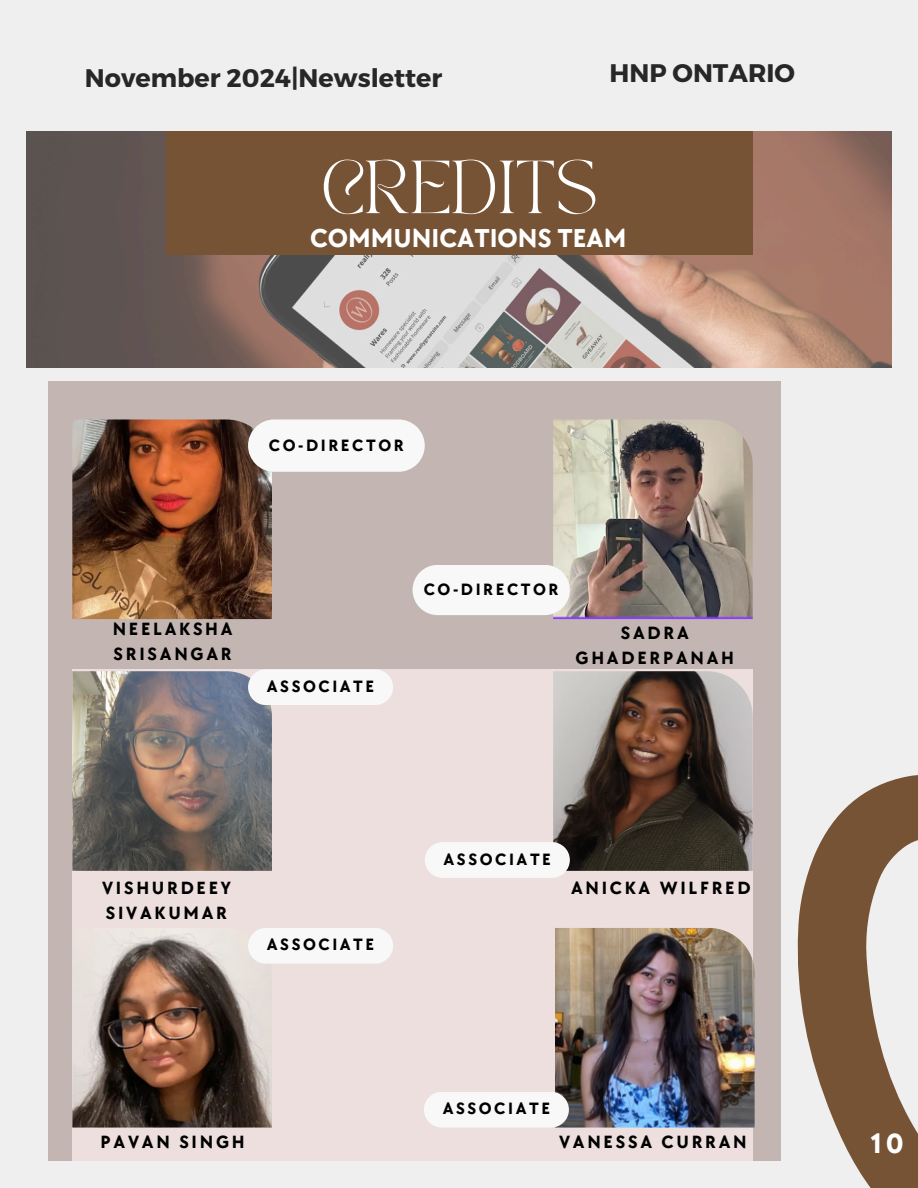
<style>
.page{position:relative;width:918px;height:1188px;background:#efefef}
.page>*{position:absolute;margin:0;border:0;box-sizing:border-box;transform-origin:0 0}
.t1{font:52.5px "TAN PEARL Regular";color:#fff}
.t2{font:700 28.65px "TT Chocolates";color:#fff}
.t3{font:700 26.7px "TT Chocolates";color:#fff}
.t4{font:700 25.35px "Montserrat";color:#272727}
.t5{font:700 18.3px/24.8px "TT Chocolates";letter-spacing:.15em;color:#000}
.t6{font:700 16.95px "TT Chocolates";letter-spacing:.15em;color:#000}
</style>
<div class="page">
<img style="left:26px;top:132px;width:865px;height:236px">
<svg style="left:797px;top:775px;width:121px;height:413px;fill:#775335"></svg>
<div style="left:166px;top:132px;width:587px;height:123px;background:#775335"></div>
<div style="left:48px;top:388px;width:732px;height:773px;background:#c3b6b2"></div>
<div style="left:48px;top:382px;width:732px;height:275px;background:#c3b6b2"></div>
<img style="left:72px;top:419px;width:200px;height:200px">
<div style="left:72px;top:669px;width:680px;height:492px;background:#ecdfde"></div>
<img style="left:72px;top:671px;width:200px;height:200px">
<img style="left:72px;top:928px;width:200px;height:200px">
<img style="left:553px;top:671px;width:200px;height:200px">
<img style="left:553px;top:419px;width:200px;height:200px">
<img style="left:555px;top:928px;width:200px;height:200px">
<svg style="left:248px;top:419px;width:177px;height:53px;background:#f1f0ef"></svg>
<div style="left:413px;top:565px;width:157px;height:50px;background:#f8f8f8;border-radius:25px"></div>
<div style="left:248px;top:669px;width:145px;height:36px;background:#f8f8f8;border-radius:18px"></div>
<div style="left:424px;top:1092px;width:145px;height:36px;background:#f8f8f8;border-radius:18px"></div>
<div style="left:248px;top:928px;width:145px;height:36px;background:#f8f8f8;border-radius:18px"></div>
<div style="left:425px;top:842px;width:145px;height:36px;background:#f8f8f8;border-radius:18px"></div>
<p class="t4" style="left:85px;top:61px;width:359px">November 2024|Newsletter</p>
<p class="t4" style="left:609px;top:57px;width:187px">HNP ONTARIO</p>
<p class="t1" style="left:321px;top:160px;width:279px">CREDITS</p>
<p class="t3" style="left:310px;top:223px;width:318px">COMMUNICATIONS TEAM</p>
<p class="t6" style="left:269px;top:436px;width:136px">CO-DIRECTOR</p>
<p class="t5" style="left:113px;top:617px;width:121px">NEELAKSHA<br>SRISANGAR</p>
<p class="t6" style="left:267px;top:677px;width:109px">ASSOCIATE</p>
<p class="t6" style="left:424px;top:580px;width:136px">CO-DIRECTOR</p>
<p class="t5" style="left:576px;top:621px;width:160px;text-align:center">SADRA<br>GHADERPANAH</p>
<p class="t6" style="left:444px;top:849px;width:109px">ASSOCIATE</p>
<p class="t5" style="left:102px;top:876px;width:130px">VISHURDEEY<br>SIVAKUMAR</p>
<p class="t5" style="left:571px;top:876px;width:181px">ANICKA WILFRED</p>
<p class="t6" style="left:267px;top:935px;width:109px">ASSOCIATE</p>
<p class="t6" style="left:443px;top:1099px;width:109px">ASSOCIATE</p>
<p class="t5" style="left:101px;top:1130px;width:146px">PAVAN SINGH</p>
<p class="t5" style="left:559px;top:1130px;width:189px">VANESSA CURRAN</p>
<p class="t2" style="left:871px;top:1127px;width:35px">10</p>
</div>
